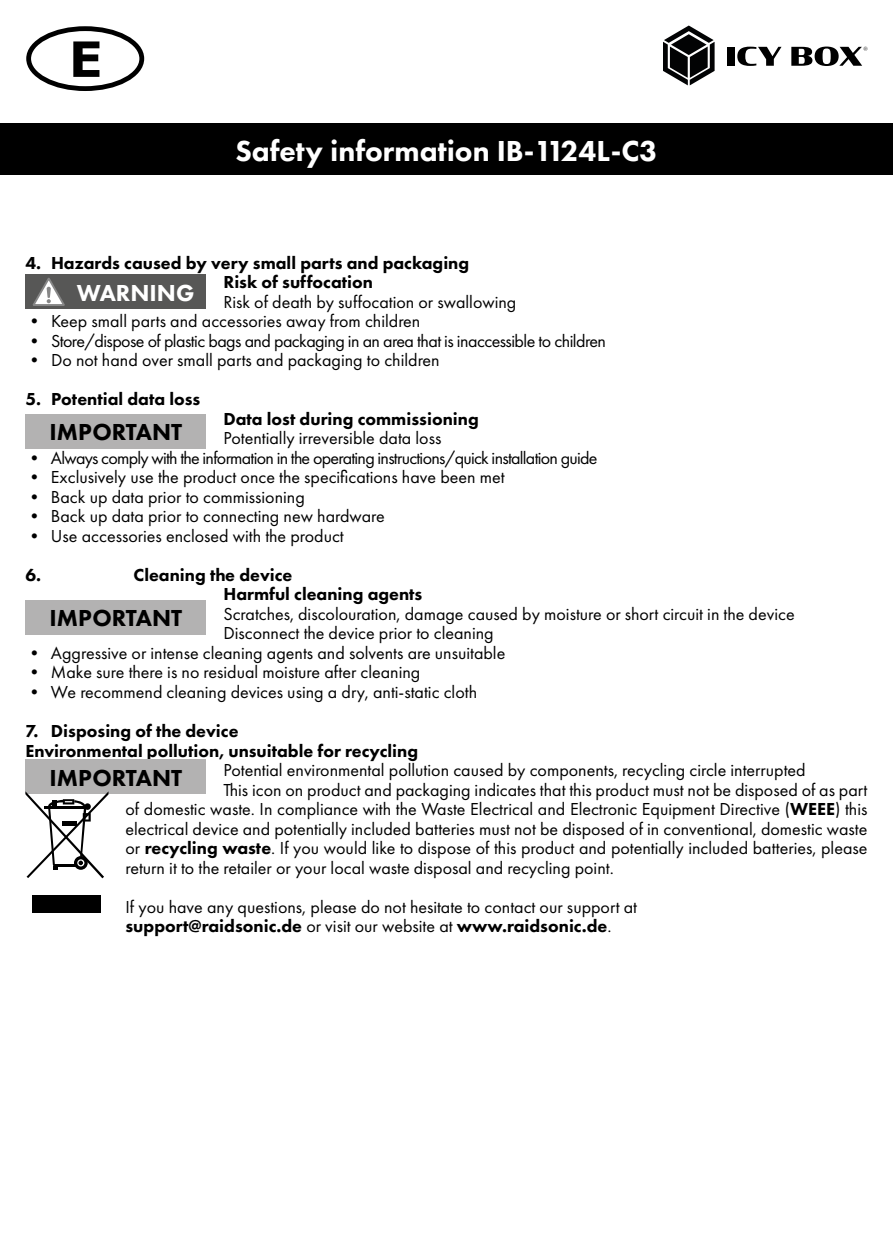
<style>
.page{position:relative;width:893px;height:1259px;background:#fff}
.page>*{position:absolute;margin:0;border:0;box-sizing:border-box;transform-origin:0 0}
.t1{font:800 30px "Futura PT";color:#fff}
.t2{font:800 24px "Futura PT";color:#000}
.t3{font:800 24px "Futura PT";color:#fff}
.t4{font:18px/19.5px "Futura PT";color:#000}
.t5{font:800 18px/19.5px "Futura PT";color:#000}
.t6{font:18px "Futura PT";letter-spacing:-.04em;color:#000}
.t7{font:18px "Futura PT";letter-spacing:-.03em;color:#000}
.s1{font-weight:800}
</style>
<div class="page">
<div style="left:0;top:124px;width:893px;height:51px;background:#000"></div>
<div style="left:727px;top:47px;width:8px;height:19px;background:#000"></div>
<svg style="left:737px;top:47px;width:44px;height:19px"></svg>
<svg style="left:791px;top:47px;width:76px;height:19px"></svg>
<svg style="left:663px;top:26px;width:52px;height:59px"></svg>
<div style="left:26px;top:275px;width:180px;height:34px;background:#575756"></div>
<svg style="left:31px;top:274px;width:35px;height:32px"></svg>
<div style="left:26px;top:414px;width:180px;height:34px;background:#b3b2b2"></div>
<div style="left:26px;top:600px;width:180px;height:34px;background:#b3b2b2"></div>
<div style="left:26px;top:759px;width:180px;height:34px;background:#b3b2b2"></div>
<div style="left:32px;top:895px;width:69px;height:18px;background:#000"></div>
<svg style="left:26px;top:791px;width:83px;height:87px"></svg>
<div style="left:26px;top:26px;width:118px;height:65px;border:5px solid #000;border-radius:50%"></div>
<svg style="left:73px;top:41px;width:26px;height:36px"></svg>
<h1 class="t1" style="left:235px;top:132px;width:424px">Safety information IB-1124L-C3</h1>
<h1 class="t1" style="left:273px;top:132px;width:315px">Handbuch IB-1124L-C3</h1>
<p class="t5" style="left:223px;top:253px;width:247px;text-indent:-198px">4. Hazards caused by very small parts and packaging<br>Risk of suffocation</p>
<p class="t4" style="left:223px;top:292px;width:294px">Risk of death by suffocation or swallowing</p>
<p class="t4" style="left:25px;top:312px;width:396px">• Keep small parts and accessories away from children</p>
<p class="t7" style="left:25px;top:330px;width:582px">• Store/dispose of plastic bags and packaging in an area that is inaccessible to children</p>
<p class="t4" style="left:25px;top:350px;width:416px">• Do not hand over small parts and packaging to children</p>
<p class="t5" style="left:25px;top:389px;width:176px">5. Potential data loss</p>
<p class="t5" style="left:223px;top:409px;width:257px">Data lost during commissioning</p>
<p class="t4" style="left:223px;top:428px;width:219px">Potentially irreversible data loss</p>
<p class="t6" style="left:25px;top:447px;width:574px">• Always comply with the information in the operating instructions/quick installation guide</p>
<p class="t4" style="left:25px;top:467px;width:481px">• Exclusively use the product once the specifications have been met</p>
<p class="t4" style="left:25px;top:487px;width:281px">• Back up data prior to commissioning</p>
<p class="t4" style="left:25px;top:506px;width:361px">• Back up data prior to connecting new hardware</p>
<p class="t4" style="left:25px;top:526px;width:320px">• Use accessories enclosed with the product</p>
<p class="t5" style="left:25px;top:565px;width:17px">6.</p>
<p class="t5" style="left:223px;top:565px;width:201px;text-indent:-90px">Cleaning the device<br>Harmful cleaning agents</p>
<p class="t4" style="left:223px;top:604px;width:573px">Scratches, discolouration, damage caused by moisture or short circuit in the device<br>Disconnect the device prior to cleaning</p>
<p class="t4" style="left:25px;top:643px;width:481px">• Aggressive or intense cleaning agents and solvents are unsuitable</p>
<p class="t4" style="left:25px;top:662px;width:396px">• Make sure there is no residual moisture after cleaning</p>
<p class="t4" style="left:25px;top:682px;width:453px">• We recommend cleaning devices using a dry, anti-static cloth</p>
<p class="t5" style="left:25px;top:721px;width:394px">7. Disposing of the device<br>Environmental pollution, unsuitable for recycling</p>
<p class="t4" style="left:223px;top:760px;width:584px">Potential environmental pollution caused by components, recycling circle interrupted</p>
<p class="t4" style="left:223px;top:779px;width:646px">This icon on product and packaging indicates that this product must not be disposed of as part</p>
<p class="t4" style="left:125px;top:799px;width:743px">of domestic waste. In compliance with the Waste Electrical and Electronic Equipment Directive (<span class="s1">WEEE</span>) this</p>
<p class="t4" style="left:125px;top:818px;width:743px">electrical device and potentially included batteries must not be disposed of in conventional, domestic waste</p>
<p class="t4" style="left:125px;top:838px;width:743px">or <span class="s1">recycling waste</span>. If you would like to dispose of this product and potentially included batteries, please</p>
<p class="t4" style="left:125px;top:857px;width:490px">return it to the retailer or your local waste disposal and recycling point.</p>
<p class="t4" style="left:125px;top:896px;width:513px">If you have any questions, please do not hesitate to contact our support at <span class="s1">support@raidsonic.de</span> or visit our website at <span class="s1">www.raidsonic.de</span>.</p>
<h2 class="t3" style="left:77px;top:278px;width:119px">WARNING</h2>
<h2 class="t2" style="left:50px;top:417px;width:134px">IMPORTANT</h2>
<h2 class="t2" style="left:50px;top:603px;width:134px">IMPORTANT</h2>
<h2 class="t2" style="left:50px;top:762px;width:134px">IMPORTANT</h2>
</div>
